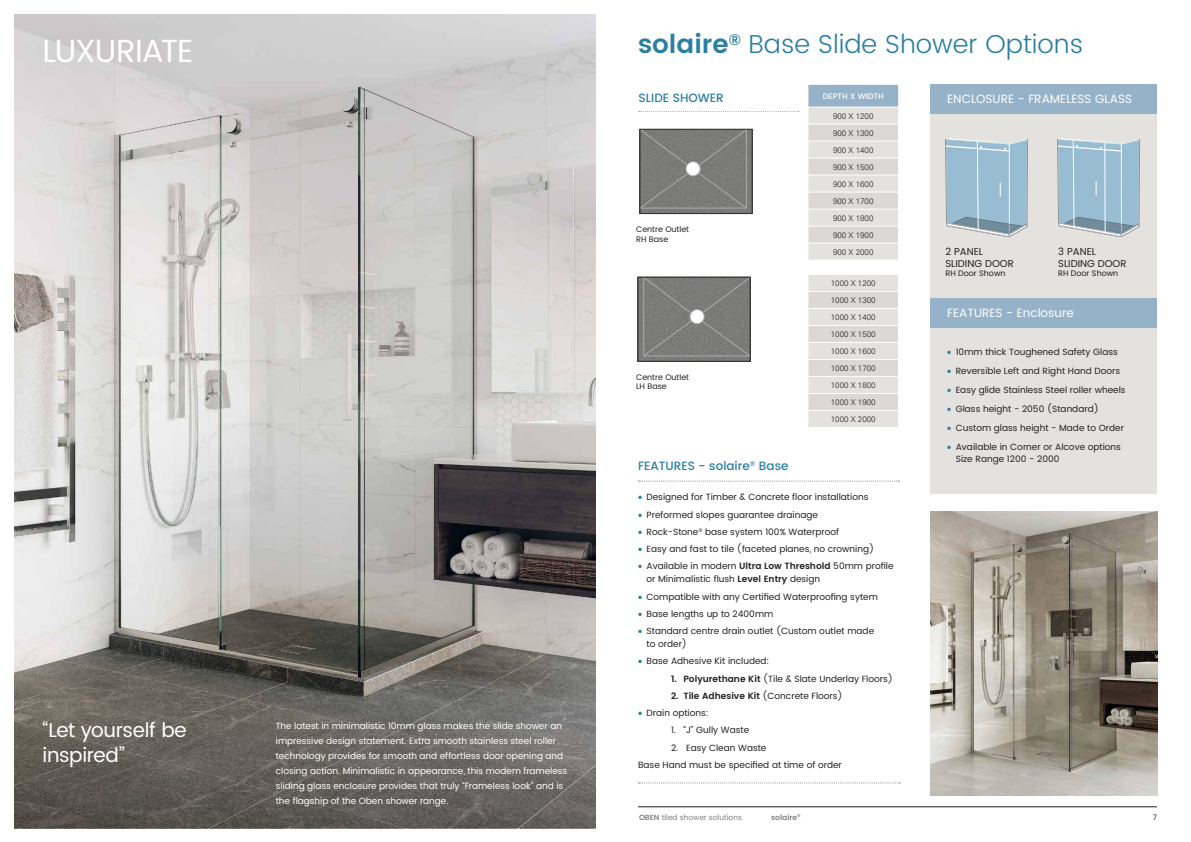
<style>
.page{position:relative;width:1191px;height:842px;background:#fff}
.page>*{position:absolute;margin:0;border:0;box-sizing:border-box;transform-origin:0 0}
.t1{font:32px "Poppins";letter-spacing:-.03em;color:#fff}
.t2{font:300 26px "Poppins";color:#2a7fa2}
.t3{font:20px/25px "Poppins";letter-spacing:-.015em;color:#fff}
.t4{font:12px "Poppins";color:#fff}
.t5{font:500 12px "Poppins";color:#2a7fa2}
.t6{font:10px/12px "Poppins";color:#231f20}
.t7{font:9px/13px "Poppins";color:#231f20}
.t8{font:9px/15px "Poppins";color:#fff}
.t9{font:600 9px "Poppins";color:#231f20}
.t10{font:300 8px/17px "Univers";color:#231f20;text-align:justify}
.t11{font:8px/9.6px "Poppins";color:#231f20}
.t12{font:500 8px "Poppins";color:#fff}
.t13{font:7.5px "Poppins";color:#808285}
.t14{font:600 7.5px "Poppins";color:#808285}
.t15{font:7.5px "Poppins";color:#231f20}
.s1{font-weight:600}
.s2{font-family:"Museo Sans Rounded 900";color:#2a7fa2}
.s3{font-weight:400}
</style>
<div class="page">
<hr style="left:638px;top:807px;width:519px;height:1px;background:#231f20">
<img style="left:14px;top:14px;width:581px;height:639px">
<svg style="left:14px;top:653px;width:581px;height:175px;background:#68645f"></svg>
<div style="left:930px;top:84px;width:227px;height:409px;background:#e4e2df"></div>
<img style="left:930px;top:512px;width:227px;height:283px">
<div style="left:930px;top:84px;width:227px;height:30px;background:#96b2c8"></div>
<svg style="left:639px;top:111px;width:160px;height:1px"></svg>
<hr style="left:752px;top:129px;width:1px;height:85px;background:#000">
<div style="left:640px;top:129px;width:112px;height:85px;background:#7a7a79"></div>
<svg style="left:641px;top:131px;width:106px;height:78px"></svg>
<div style="left:685px;top:161px;width:15px;height:15px;background:#fff;border:1px solid #979797;border-radius:50%"></div>
<hr style="left:639px;top:208px;width:107px;height:1px;background:#979797">
<hr style="left:746px;top:129px;width:1px;height:79px;background:#979797">
<div style="left:639px;top:129px;width:113px;height:85px;border:1px solid #000"></div>
<hr style="left:638px;top:361px;width:112px;height:1px;background:#000">
<hr style="left:750px;top:277px;width:1px;height:84px;background:#000">
<hr style="left:637px;top:277px;width:1px;height:84px;background:#000">
<div style="left:638px;top:277px;width:112px;height:84px;background:#7a7a79"></div>
<svg style="left:644px;top:277px;width:107px;height:80px"></svg>
<div style="left:689px;top:309px;width:15px;height:15px;background:#fff;border:1px solid #979797;border-radius:50%"></div>
<hr style="left:643px;top:356px;width:107px;height:1px;background:#979797">
<hr style="left:643px;top:277px;width:1px;height:79px;background:#979797">
<svg style="left:808px;top:85px;width:91px;height:175px;background:#d8d9d9"></svg>
<hr style="left:807px;top:141px;width:92px;height:1px;background:#fff">
<hr style="left:807px;top:158px;width:92px;height:1px;background:#fff">
<hr style="left:807px;top:175px;width:92px;height:1px;background:#fff">
<hr style="left:807px;top:192px;width:92px;height:1px;background:#fff">
<hr style="left:807px;top:209px;width:92px;height:1px;background:#fff">
<hr style="left:807px;top:226px;width:92px;height:1px;background:#fff">
<hr style="left:807px;top:243px;width:92px;height:1px;background:#fff">
<svg style="left:808px;top:275px;width:90px;height:152px;background:#e2dfdc"></svg>
<svg style="left:945px;top:138px;width:83px;height:99px;background:#a2becf"></svg>
<svg style="left:1057px;top:138px;width:83px;height:99px;background:#a3becf"></svg>
<hr style="left:1104px;top:143px;width:1px;height:90px;background:#fff">
<svg style="left:638px;top:481px;width:261px;height:1px"></svg>
<svg style="left:638px;top:782px;width:262px;height:1px"></svg>
<div style="left:930px;top:298px;width:227px;height:29px;background:#96b2c8"></div>
<h1 class="t1" style="left:43px;top:28px;width:152px">LUXURIATE</h1>
<h3 class="t3" style="left:43px;top:719px;width:146px">“Let yourself be inspired”</h3>
<p class="t8" style="left:276px;top:719px;width:293px">The latest in minimalistic 10mm glass makes the slide shower an impressive design statement. Extra smooth stainless steel roller technology provides for smooth and effortless door opening and closing action. Minimalistic in appearance, this modern frameless sliding glass enclosure provides that truly “Frameless look” and is the flagship of the Oben shower range.</p>
<h2 class="t2" style="left:638px;top:26px;width:446px"><span class="s1">solaire</span><sup>®</sup> Base Slide Shower Options</h2>
<h3 class="t5" style="left:638px;top:89px;width:87px">SLIDE SHOWER</h3>
<h3 class="t4" style="left:947px;top:90px;width:186px">ENCLOSURE - FRAMELESS GLASS</h3>
<p class="t12" style="left:823px;top:90px;width:62px">DEPTH X WIDTH</p>
<p class="t10" style="left:833px;top:107px;width:42px">900 X 1200<br>900 X 1300<br>900 X 1400<br>900 X 1500<br>900 X 1600<br>900 X 1700<br>900 X 1800<br>900 X 1900<br>900 X 2000</p>
<p class="t10" style="left:831px;top:275px;width:46px">1000 X 1200<br>1000 X 1300<br>1000 X 1400<br>1000 X 1500<br>1000 X 1600<br>1000 X 1700<br>1000 X 1800<br>1000 X 1900<br>1000 X 2000</p>
<p class="t11" style="left:636px;top:225px;width:54px">Centre Outlet<br>RH Base</p>
<p class="t6" style="left:1058px;top:246px;width:70px">3 PANEL<br>SLIDING DOOR</p>
<p class="t11" style="left:1058px;top:269px;width:62px">RH Door Shown</p>
<p class="t6" style="left:945px;top:246px;width:70px">2 PANEL<br>SLIDING DOOR</p>
<p class="t11" style="left:945px;top:269px;width:62px">RH Door Shown</p>
<h3 class="t4" style="left:947px;top:304px;width:128px">FEATURES - Enclosure</h3>
<p class="t7" style="left:947px;top:345px;width:172px"><span class="s2">•</span> 10mm thick Toughened Safety Glass</p>
<p class="t7" style="left:947px;top:364px;width:174px"><span class="s2">•</span> Reversible Left and Right Hand Doors</p>
<p class="t7" style="left:947px;top:383px;width:180px"><span class="s2">•</span> Easy glide Stainless Steel roller wheels</p>
<p class="t7" style="left:947px;top:403px;width:153px"><span class="s2">•</span> Glass height - 2050 (Standard)</p>
<p class="t7" style="left:947px;top:422px;width:178px"><span class="s2">•</span> Custom glass height - Made to Order</p>
<p class="t7" style="left:955px;top:441px;width:167px;line-height:12px;text-indent:-9px"><span class="s2">•</span> Available in Corner or Alcove options<br>Size Range 1200 - 2000</p>
<p class="t11" style="left:636px;top:372px;width:54px">Centre Outlet<br>LH Base</p>
<h3 class="t5" style="left:638px;top:457px;width:152px">FEATURES - solaire<sup>®</sup> Base</h3>
<p class="t7" style="left:638px;top:491px;width:232px"><span class="s2">•</span> Designed for Timber &amp; Concrete floor installations</p>
<p class="t7" style="left:638px;top:508px;width:181px"><span class="s2">•</span> Preformed slopes guarantee drainage</p>
<p class="t7" style="left:638px;top:525px;width:202px"><span class="s2">•</span> Rock-Stone<sup>®</sup> base system 100% Waterproof</p>
<p class="t7" style="left:638px;top:543px;width:238px"><span class="s2">•</span> Easy and fast to tile (faceted planes, no crowning)</p>
<p class="t7" style="left:646px;top:560px;width:249px;text-indent:-9px"><span class="s2">•</span> Available in modern <span class="s1">Ultra Low Threshold</span> 50mm profile or Minimalistic flush <span class="s1">Level Entry</span> design</p>
<p class="t7" style="left:638px;top:590px;width:241px"><span class="s2">•</span> Compatible with any Certified Waterproofing sytem</p>
<p class="t7" style="left:638px;top:607px;width:137px"><span class="s2">•</span> Base lengths up to 2400mm</p>
<p class="t7" style="left:646px;top:625px;width:229px;text-indent:-9px"><span class="s2">•</span> Standard centre drain outlet (Custom outlet made to order)</p>
<p class="t7" style="left:638px;top:655px;width:133px"><span class="s2">•</span> Base Adhesive Kit included:</p>
<p class="t7" style="left:671px;top:672px;width:223px"><span class="s1">1. Polyurethane Kit</span> (Tile &amp; Slate Underlay Floors)</p>
<p class="t9" style="left:671px;top:689px;width:173px">2. Tile Adhesive Kit <span class="s3">(Concrete Floors)</span></p>
<p class="t7" style="left:638px;top:707px;width:72px"><span class="s2">•</span> Drain options:</p>
<p class="t7" style="left:671px;top:724px;width:80px">1. “J” Gully Waste</p>
<p class="t7" style="left:638px;top:739px;width:205px;line-height:17.3px;text-indent:33px">2. Easy Clean Waste<br>Base Hand must be specified at time of order</p>
<p class="t13" style="left:639px;top:812px;width:104px"><span class="s1">OBEN</span> tiled shower solutions</p>
<p class="t14" style="left:771px;top:811px;width:31px">solaire<sup>®</sup></p>
<p class="t15" style="left:1152px;top:812px;width:6px">7</p>
</div>
